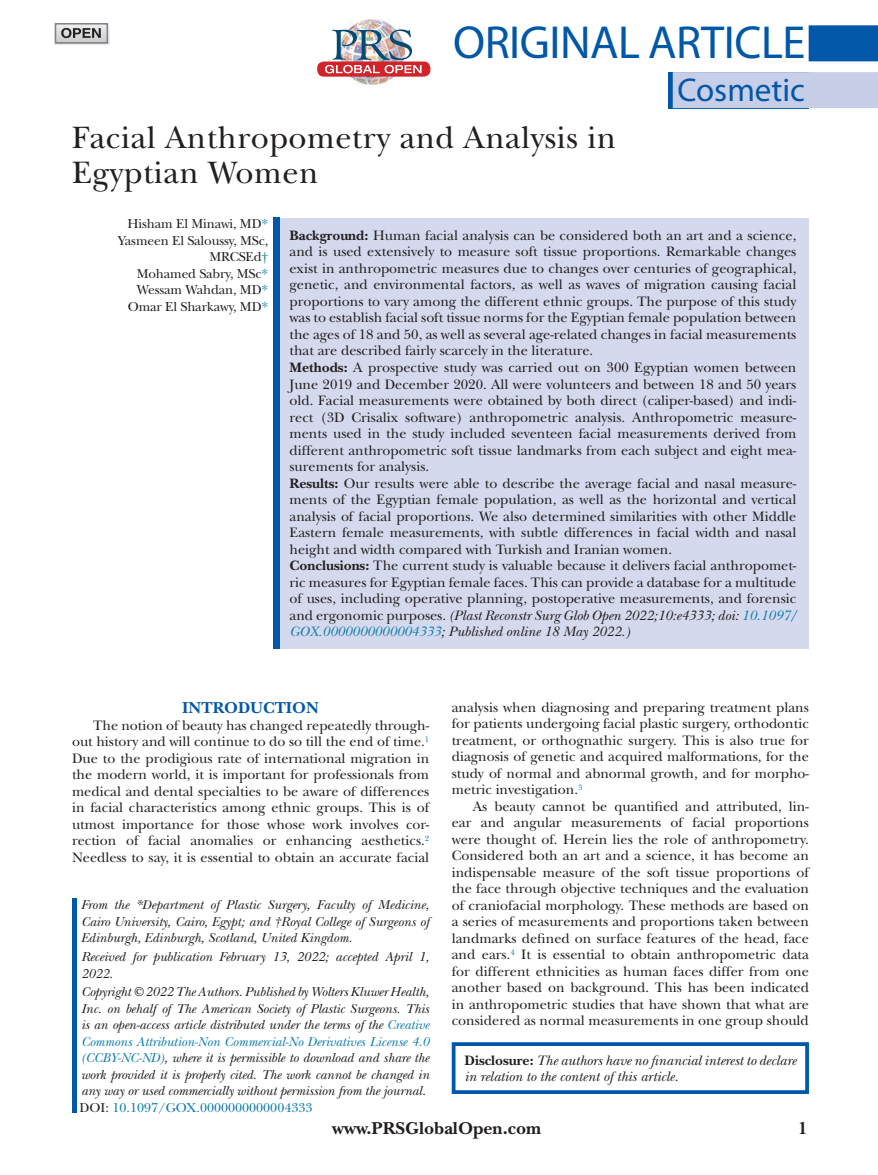
<style>
.page{position:relative;width:878px;height:1175px;background:#fff}
.page>*{position:absolute;margin:0;border:0;box-sizing:border-box;transform-origin:0 0}
.t1{font:46.5px "Myriad Pro";letter-spacing:-.01em;color:#0157a8}
.t2{font:33px "Myriad Pro";color:#0157a8}
.t3{font:32.25px/34.5px "New Baskerville Std";letter-spacing:.015em;color:#231f20}
.t4{font:700 18px "New Baskerville Std";color:#231f20}
.t5{font:700 16.5px "New Baskerville Std";color:#0157a8}
.t6{font:14.25px/16.5px "New Baskerville Std";color:#231f20;text-align:justify}
.t7{font:italic 14.25px/16.5px "New Baskerville Std";color:#231f20}
.t8{font:italic 13.5px/16.5px "New Baskerville Std";letter-spacing:-.005em;color:#231f20}
.t9{font:13.5px/16.5px "New Baskerville Std";letter-spacing:-.01em;color:#231f20;text-align:right}
.s1{color:#0f7eac}
.s2{font-weight:700}
.s3{font-style:italic}
.s4{font-style:italic;color:#0f7eac}
.s5{font-style:normal}
.s6{font-style:normal;color:#0f7eac}
.s7{font-weight:700;font-style:normal}
</style>
<div class="page">
<div style="left:452px;top:1042px;width:356px;height:52px;border:4px solid #0157a8"></div>
<div style="left:668px;top:72px;width:141px;height:36px;background:#0157a8"></div>
<div style="left:672px;top:72px;width:206px;height:36px;background:#c7cee7"></div>
<hr style="left:72px;top:898px;width:4px;height:50px;background:#0157a8">
<hr style="left:72px;top:948px;width:4px;height:35px;background:#0157a8">
<hr style="left:72px;top:983px;width:4px;height:118px;background:#0157a8">
<hr style="left:72px;top:1099px;width:4px;height:13px;background:#0157a8">
<div style="left:274px;top:126px;width:534px;height:523px;background:#d4d9ed"></div>
<div style="left:274px;top:206px;width:534px;height:11px;background:#fff"></div>
<div style="left:274px;top:217px;width:6px;height:143px;background:#0157a8"></div>
<div style="left:274px;top:349px;width:6px;height:126px;background:#0157a8"></div>
<div style="left:274px;top:465px;width:6px;height:93px;background:#0157a8"></div>
<div style="left:274px;top:547px;width:6px;height:102px;background:#0157a8"></div>
<div style="left:72px;top:126px;width:736px;height:82px;background:#fff"></div>
<img style="left:54px;top:23px;width:55px;height:22px">
<div style="left:55px;top:23px;width:53px;height:21px;border:2px solid #808285"></div>
<svg style="left:61px;top:28px;width:40px;height:10px"></svg>
<div style="left:808px;top:25px;width:70px;height:36px;background:#0157a8"></div>
<img style="left:348px;top:20px;width:48px;height:64px">
<svg style="left:317px;top:61px;width:113px;height:16px"></svg>
<img style="left:325px;top:29px;width:96px;height:44px">
<h1 class="t1" style="left:453px;top:14px;width:354px">ORIGINAL ARTICLE</h1>
<h3 class="t3" style="left:72px;top:121px;width:545px">Facial Anthropometry and Analysis in<br>Egyptian Women</h3>
<h2 class="t2" style="left:677px;top:69px;width:129px">COSMETIC</h2>
<p class="t9" style="left:118px;top:216px;width:151px">Hisham El Minawi, MD<span class="s1">*<br></span>Yasmeen El Saloussy, MSc,<br>MRCSEd<span class="s1">†<br></span>Mohamed Sabry, MSc<span class="s1">*<br></span>Wessam Wahdan, MD<span class="s1">*<br></span>Omar El Sharkawy, MD<span class="s1">*</span></p>
<p class="t6" style="left:289px;top:227px;width:508px;text-align:left"><span class="s2">Background:</span> Human facial analysis can be considered both an art and a science, and is used extensively to measure soft tissue proportions. Remarkable changes exist in anthropometric measures due to changes over centuries of geographical, genetic, and environmental factors, as well as waves of migration causing facial proportions to vary among the different ethnic groups. The purpose of this study was to establish facial soft tissue norms for the Egyptian female population between the ages of 18 and 50, as well as several age-related changes in facial measurements that are described fairly scarcely in the literature.<br><span class="s2">Methods:</span> A prospective study was carried out on 300 Egyptian women between June 2019 and December 2020. All were volunteers and between 18 and 50 years old. Facial measurements were obtained by both direct (caliper-based) and indi&shy;rect (3D Crisalix software) anthropometric analysis. Anthropometric measure&shy;ments used in the study included seventeen facial measurements derived from different anthropometric soft tissue landmarks from each subject and eight mea&shy;surements for analysis.<br><span class="s2">Results:</span> Our results were able to describe the average facial and nasal measure&shy;ments of the Egyptian female population, as well as the horizontal and vertical analysis of facial proportions. We also determined similarities with other Middle Eastern female measurements, with subtle differences in facial width and nasal height and width compared with Turkish and Iranian women.<br><span class="s2">Conclusions:</span> The current study is valuable because it delivers facial anthropomet&shy;ric measures for Egyptian female faces. This can provide a database for a multitude of uses, including operative planning, postoperative measurements, and forensic and ergonomic purposes. <span class="s3">(Plast Reconstr Surg Glob Open 2022;10:e4333; doi:</span> <span class="s4">10.1097/ GOX.0000000000004333</span><span class="s3">; Published online 18 May 2022.)</span></p>
<p class="t5" style="left:182px;top:698px;width:138px">INTRODUCTION</p>
<p class="t6" style="left:72px;top:717px;width:359px;text-indent:21px">The notion of beauty has changed repeatedly through&shy;out history and will continue to do so till the end of time.<sup>1<br></sup>Due to the prodigious rate of international migration in the modern world, it is important for professionals from medical and dental specialties to be aware of differences in facial characteristics among ethnic groups. This is of utmost importance for those whose work involves cor&shy;rection of facial anomalies or enhancing aesthetics.<sup>2<br></sup>Needless to say, it is essential to obtain an accurate facial</p>
<p class="t8" style="left:81px;top:896px;width:349px;text-align:justify">From the *Department of Plastic Surgery, Faculty of Medicine, Cairo University, Cairo, Egypt; and †Royal College of Surgeons of Edinburgh, Edinburgh, Scotland, United Kingdom.</p>
<p class="t8" style="left:81px;top:948px;width:349px">Received for publication February 13, 2022; accepted April 1,<br>2022.</p>
<p class="t8" style="left:80px;top:983px;width:351px">Copyright © 2022 The Authors. Published by Wolters Kluwer Health, Inc. on behalf of The American Society of Plastic Surgeons. This is an open-access article distributed under the terms of the <span class="s1">Creative Commons Attribution-Non Commercial-No Derivatives License 4.0 (CCBY-NC-ND)</span>, where it is permissible to download and share the work provided it is properly cited. The work cannot be changed in any way or used commercially without permission from the journal.<br><span class="s5">DOI:</span> <span class="s6">10.1097/GOX.0000000000004333</span></p>
<p class="t6" style="left:452px;top:699px;width:359px">analysis when diagnosing and preparing treatment plans for patients undergoing facial plastic surgery, orthodontic treatment, or orthognathic surgery. This is also true for diagnosis of genetic and acquired malformations, for the study of normal and abnormal growth, and for morpho&shy;metric investigation.<sup>3</sup></p>
<p class="t6" style="left:451px;top:798px;width:359px;text-indent:21px">As beauty cannot be quantified and attributed, lin&shy;ear and angular measurements of facial proportions were thought of. Herein lies the role of anthropometry.<br>Considered both an art and a science, it has become an indispensable measure of the soft tissue proportions of the face through objective techniques and the evaluation of craniofacial morphology. These methods are based on a series of measurements and proportions taken between landmarks defined on surface features of the head, face and ears.<sup>4</sup> It is essential to obtain anthropometric data for different ethnicities as human faces differ from one another based on background. This has been indicated in anthropometric studies that have shown that what are considered as normal measurements in one group should</p>
<p class="t7" style="left:464px;top:1051px;width:333px"><span class="s7">Disclosure:</span> The authors have no financial interest to declare in relation to the content of this article.</p>
<p class="t4" style="left:332px;top:1118px;width:210px">www.PRSGlobalOpen.com</p>
<p class="t4" style="left:798px;top:1118px;width:11px">1</p>
</div>
